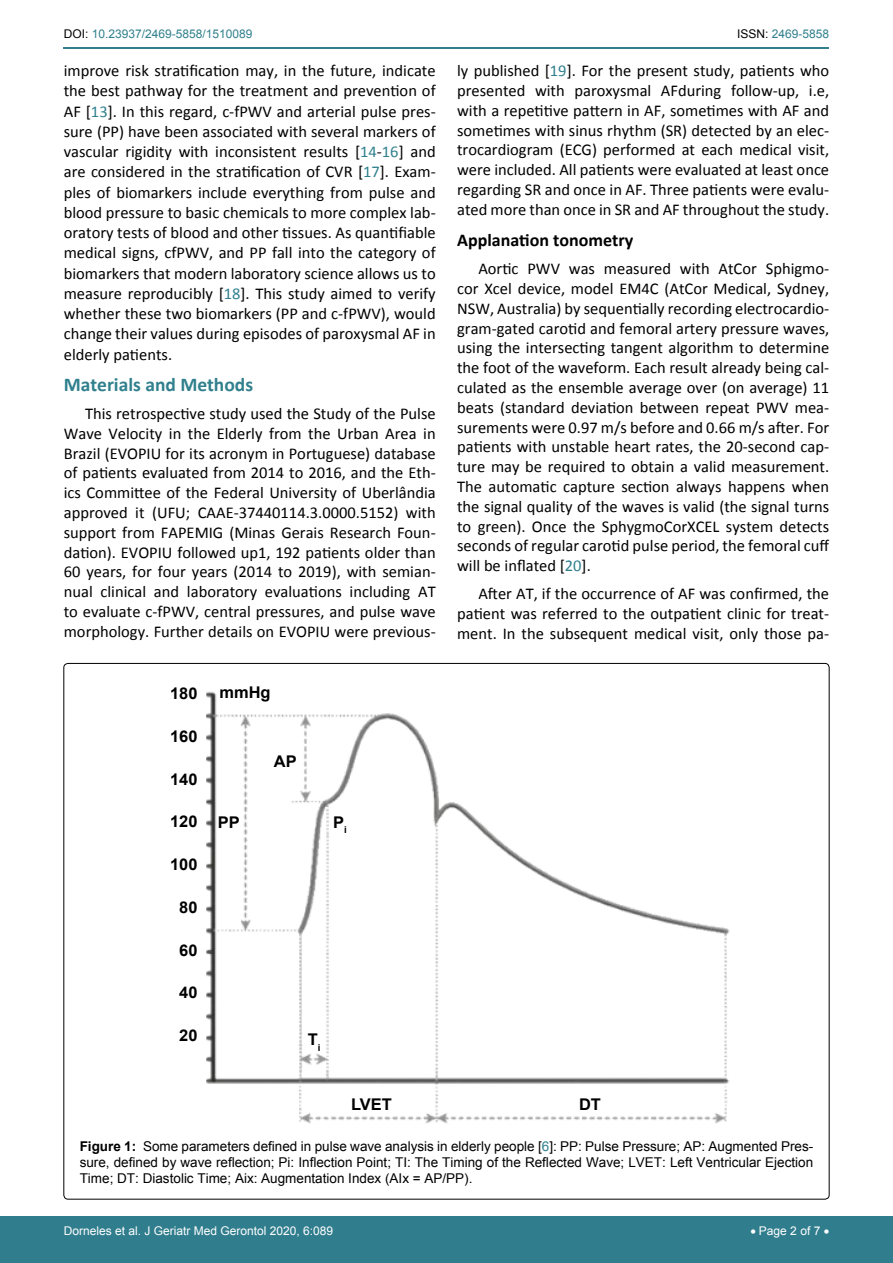
<style>
.page{position:relative;width:893px;height:1263px;background:#fff}
.page>*{position:absolute;margin:0;border:0;box-sizing:border-box;transform-origin:0 0}
.t1{font:700 19.5px "Calibri";color:#30808d}
.t2{font:700 18px "Calibri";color:#000}
.t3{font:16.5px/19.8px "Calibri";color:#000;text-align:justify}
.t4{font:700 16.2px "Arial";color:#000}
.t5{font:13.5px/16.2px "Arial";color:#000;text-align:justify}
.t6{font:12px "Arial";color:#fff}
.t7{font:12px "Arial";color:#30808d}
.s1{color:#000}
.s2{color:#30808d}
.s3{font-weight:700}
</style>
<div class="page">
<hr style="left:64px;top:47px;width:765px;height:1px;background:#30808d">
<div style="left:0;top:1217px;width:893px;height:46px;background:#307d8d"></div>
<img style="left:206px;top:691px;width:524px;height:433px">
<div style="left:569px;top:1092px;width:40px;height:21px;background:#fff"></div>
<div style="left:347px;top:1094px;width:55px;height:19px;background:#fff"></div>
<div style="left:305px;top:1028px;width:18px;height:24px;background:#fff"></div>
<div style="left:331px;top:810px;width:20px;height:32px;background:#fff"></div>
<div style="left:217px;top:808px;width:25px;height:29px;background:#fff"></div>
<div style="left:270px;top:749px;width:28px;height:25px;background:#fff"></div>
<div style="left:217px;top:682px;width:58px;height:26px;background:#fff"></div>
<p class="t7" style="left:64px;top:26px;width:190px"><span class="s1">DOI:</span> 10.23937/2469-5858/1510089</p>
<p class="t7" style="left:737px;top:26px;width:94px"><span class="s1">ISSN:</span> 2469-5858</p>
<p class="t3" style="left:64px;top:61px;width:373px;line-height:20.2px">improve risk stratification may, in the future, indicate the best pathway for the treatment and prevention of AF [<span class="s2">13</span>]. In this regard, c-fPWV and arterial pulse pres&shy;sure (PP) have been associated with several markers of vascular rigidity with inconsistent results [<span class="s2">14</span>-<span class="s2">16</span>] and are considered in the stratification of CVR [<span class="s2">17</span>]. Exam&shy;ples of biomarkers include everything from pulse and blood pressure to basic chemicals to more complex lab&shy;oratory tests of blood and other tissues. As quantifiable medical signs, cfPWV, and PP fall into the category of biomarkers that modern laboratory science allows us to measure reproducibly [<span class="s2">18</span>]. This study aimed to verify whether these two biomarkers (PP and c-fPWV), would change their values during episodes of paroxysmal AF in elderly patients.</p>
<p class="t1" style="left:64px;top:372px;width:191px">Materials and Methods</p>
<p class="t3" style="left:64px;top:404px;width:373px;text-indent:21px">This retrospective study used the Study of the Pulse Wave Velocity in the Elderly from the Urban Area in Brazil (EVOPIU for its acronym in Portuguese) database of patients evaluated from 2014 to 2016, and the Eth&shy;ics Committee of the Federal University of Uberlândia approved it (UFU; CAAE-37440114.3.0000.5152) with support from FAPEMIG (Minas Gerais Research Foun&shy;dation). EVOPIU followed up1, 192 patients older than 60 years, for four years (2014 to 2019), with semian&shy;nual clinical and laboratory evaluations including AT to evaluate c-fPWV, central pressures, and pulse wave morphology. Further details on EVOPIU were previous-</p>
<p class="t4" style="left:170px;top:683px;width:29px">180</p>
<p class="t4" style="left:220px;top:681px;width:53px">mmHg</p>
<p class="t4" style="left:170px;top:725px;width:29px">160</p>
<p class="t4" style="left:170px;top:768px;width:29px">140</p>
<p class="t4" style="left:170px;top:811px;width:29px">120</p>
<p class="t4" style="left:170px;top:854px;width:29px">100</p>
<p class="t4" style="left:179px;top:896px;width:20px">80</p>
<p class="t4" style="left:179px;top:939px;width:20px">60</p>
<p class="t4" style="left:179px;top:982px;width:20px">40</p>
<p class="t4" style="left:179px;top:1025px;width:20px">20</p>
<p class="t4" style="left:274px;top:751px;width:24px">AP</p>
<p class="t4" style="left:218px;top:812px;width:23px">PP</p>
<p class="t4" style="left:333px;top:812px;width:15px">P<sub>i</sub></p>
<p class="t4" style="left:308px;top:1029px;width:14px">T<sub>i</sub></p>
<p class="t3" style="left:457px;top:61px;width:374px">ly published [<span class="s2">19</span>]. For the present study, patients who presented with paroxysmal AFduring follow-up, i.e, with a repetitive pattern in AF, sometimes with AF and sometimes with sinus rhythm (SR) detected by an elec&shy;trocardiogram (ECG) performed at each medical visit, were included. All patients were evaluated at least once regarding SR and once in AF. Three patients were evalu&shy;ated more than once in SR and AF throughout the study.</p>
<p class="t2" style="left:457px;top:228px;width:178px">Applanation tonometry</p>
<p class="t3" style="left:457px;top:259px;width:374px;text-indent:21px">Aortic PWV was measured with AtCor Sphigmo&shy;cor Xcel device, model EM4C (AtCor Medical, Sydney, NSW, Australia) by sequentially recording electrocardio&shy;gram-gated carotid and femoral artery pressure waves, using the intersecting tangent algorithm to determine the foot of the waveform. Each result already being cal&shy;culated as the ensemble average over (on average) 11 beats (standard deviation between repeat PWV mea&shy;surements were 0.97 m/s before and 0.66 m/s after. For patients with unstable heart rates, the 20-second cap&shy;ture may be required to obtain a valid measurement.<br>The automatic capture section always happens when the signal quality of the waves is valid (the signal turns to green). Once the SphygmoCorXCEL system detects seconds of regular carotid pulse period, the femoral cuff will be inflated [<span class="s2">20</span>].</p>
<p class="t3" style="left:457px;top:584px;width:374px;text-indent:21px">After AT, if the occurrence of AF was confirmed, the patient was referred to the outpatient clinic for treat&shy;ment. In the subsequent medical visit, only those pa-</p>
<p class="t4" style="left:351px;top:1093px;width:42px">LVET</p>
<p class="t4" style="left:579px;top:1093px;width:23px">DT</p>
<p class="t5" style="left:80px;top:1138px;width:735px"><span class="s3">Figure 1:</span> Some parameters defined in pulse wave analysis in elderly people [<span class="s2">6</span>]: PP: Pulse Pressure; AP: Augmented Pres&shy;sure, defined by wave reflection; Pi: Inflection Point; TI: The Timing of the Reflected Wave; LVET: Left Ventricular Ejection Time; DT: Diastolic Time; Aix: Augmentation Index (AIx = AP/PP).</p>
<p class="t6" style="left:64px;top:1223px;width:271px">Dorneles et al. J Geriatr Med Gerontol 2020, 6:089</p>
<p class="t6" style="left:750px;top:1223px;width:80px">• Page 2 of 7 •</p>
</div>
